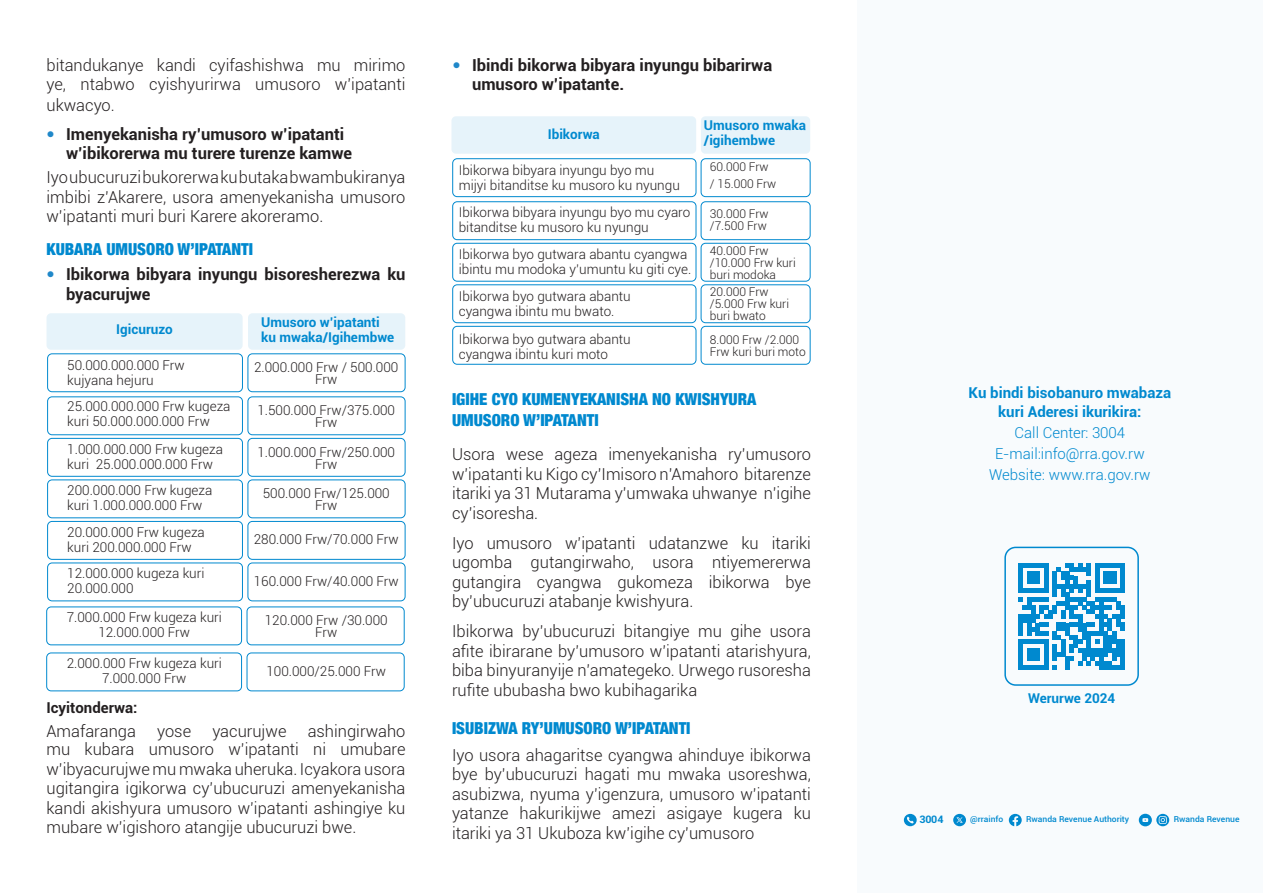
<style>
.page{position:relative;width:1263px;height:893px;background:#fff}
.page>*{position:absolute;margin:0;border:0;box-sizing:border-box;transform-origin:0 0}
.BODY{font:300 16.5px/19.5px "Roboto";color:#231f20;text-align:justify}
.t1{font:700 16.5px/19.5px "Roboto";color:#231f20}
.BODY-2{font:900 condensed 16.5px/21px "Helvetica Neue";color:#0089cf}
.BODY-3{font:300 15px "Roboto";color:#0089cf}
.BODY-4{font:700 15px/19.5px "Roboto";color:#0089cf;text-align:center}
.BOLD{font:700 15px "Roboto";color:#231f20}
.BODY-5{font:300 13.5px/15px "Roboto";color:#231f20}
.BODY-6{font:700 13.5px/15px "Roboto";color:#0089cf}
.BODY-7{font:300 12px/12px "Roboto";color:#231f20}
.t2{font:700 10.35px "Roboto";color:#0089cf;scale:1.04 1}
.t3{font:500 8.25px "Roboto";color:#0089cf;scale:1.04 1}
.s1{font-family:"DIN Alternate";color:#2088c9}
</style>
<div class="page">
<div style="left:46px;top:313px;width:197px;height:37px;background:#e6f3fa;border-radius:4px"></div>
<div style="left:47px;top:354px;width:196px;height:38px;border:1px solid #0089cf;border-radius:4px"></div>
<div style="left:47px;top:438px;width:196px;height:38px;border:1px solid #0089cf;border-radius:4px"></div>
<div style="left:47px;top:480px;width:196px;height:38px;border:1px solid #0089cf;border-radius:4px"></div>
<div style="left:47px;top:521px;width:196px;height:39px;border:1px solid #0089cf;border-radius:4px"></div>
<div style="left:47px;top:563px;width:196px;height:38px;border:1px solid #0089cf;border-radius:4px"></div>
<div style="left:47px;top:397px;width:196px;height:38px;border:1px solid #0089cf;border-radius:4px"></div>
<div style="left:248px;top:313px;width:157px;height:37px;background:#e6f3fa;border-radius:4px"></div>
<div style="left:248px;top:354px;width:157px;height:38px;border:1px solid #0089cf;border-radius:4px"></div>
<div style="left:248px;top:438px;width:157px;height:38px;border:1px solid #0089cf;border-radius:4px"></div>
<div style="left:248px;top:480px;width:157px;height:38px;border:1px solid #0089cf;border-radius:4px"></div>
<div style="left:248px;top:521px;width:157px;height:39px;border:1px solid #0089cf;border-radius:4px"></div>
<div style="left:248px;top:563px;width:157px;height:38px;border:1px solid #0089cf;border-radius:4px"></div>
<div style="left:248px;top:397px;width:157px;height:38px;border:1px solid #0089cf;border-radius:4px"></div>
<div style="left:46px;top:607px;width:196px;height:38px;border:1px solid #0089cf;border-radius:4px"></div>
<div style="left:46px;top:653px;width:196px;height:38px;border:1px solid #0089cf;border-radius:4px"></div>
<div style="left:247px;top:607px;width:157px;height:38px;border:1px solid #0089cf;border-radius:4px"></div>
<div style="left:247px;top:653px;width:157px;height:38px;border:1px solid #0089cf;border-radius:4px"></div>
<div style="left:857px;top:0;width:406px;height:893px;background:#f8fbfd"></div>
<svg style="left:953px;top:814px;width:13px;height:12px"></svg>
<svg style="left:1009px;top:814px;width:13px;height:12px"></svg>
<svg style="left:1139px;top:814px;width:30px;height:12px"></svg>
<svg style="left:904px;top:814px;width:13px;height:12px"></svg>
<svg style="left:1018px;top:563px;width:107px;height:106px"></svg>
<div style="left:1120px;top:610px;width:5px;height:8px;background:#0089cf"></div>
<div style="left:1120px;top:623px;width:5px;height:8px;background:#0089cf"></div>
<div style="left:1120px;top:640px;width:5px;height:8px;background:#0089cf"></div>
<div style="left:1120px;top:648px;width:5px;height:13px;background:#0089cf"></div>
<div style="left:1120px;top:661px;width:5px;height:8px;background:#0089cf"></div>
<div style="left:1004px;top:547px;width:135px;height:139px;border:2px solid #0089cf;border-radius:10px"></div>
<div style="left:451px;top:116px;width:245px;height:38px;background:#e6f3fa;border-radius:4px"></div>
<div style="left:452px;top:159px;width:244px;height:38px;border:1px solid #0089cf;border-radius:4px"></div>
<div style="left:452px;top:243px;width:244px;height:38px;border:1px solid #0089cf;border-radius:4px"></div>
<div style="left:452px;top:285px;width:244px;height:38px;border:1px solid #0089cf;border-radius:4px"></div>
<div style="left:452px;top:326px;width:244px;height:38px;border:1px solid #0089cf;border-radius:4px"></div>
<div style="left:452px;top:202px;width:244px;height:38px;border:1px solid #0089cf;border-radius:4px"></div>
<div style="left:701px;top:116px;width:109px;height:38px;background:#e6f3fa;border-radius:4px"></div>
<div style="left:701px;top:159px;width:109px;height:38px;border:1px solid #0089cf;border-radius:4px"></div>
<div style="left:701px;top:243px;width:109px;height:38px;border:1px solid #0089cf;border-radius:4px"></div>
<div style="left:701px;top:285px;width:109px;height:38px;border:1px solid #0089cf;border-radius:4px"></div>
<div style="left:701px;top:326px;width:109px;height:38px;border:1px solid #0089cf;border-radius:4px"></div>
<div style="left:701px;top:202px;width:109px;height:38px;border:1px solid #0089cf;border-radius:4px"></div>
<p class="BODY" style="left:46px;top:55px;width:360px">bitandukanye kandi cyifashishwa mu mirimo ye, ntabwo cyishyurirwa umusoro w’ipatanti</p>
<p class="BODY" style="left:46px;top:95px;width:70px">ukwacyo.</p>
<p class="t1" style="left:66px;top:124px;width:288px;text-indent:-20px"><span class="s1">•</span> Imenyekanisha ry’umusoro w’ipatanti w’ibikorerwa mu turere turenze kamwe</p>
<p class="BODY" style="left:46px;top:167px;width:360px">Iyo ubucuruzi bukorerwa ku butaka bwambukiranya imbibi z’Akarere, usora amenyekanisha umusoro w’ipatanti muri buri Karere akoreramo.</p>
<p class="BODY-2" style="left:46px;top:238px;width:208px">KUBARA UMUSORO W’IPATANTI</p>
<p class="t1" style="left:66px;top:264px;width:341px;text-indent:-20px"><span class="s1">•</span> Ibikorwa bibyara inyungu bisoresherezwa ku byacurujwe</p>
<p class="BODY-6" style="left:116px;top:321px;width:58px">Igicuruzo</p>
<p class="BODY-6" style="left:261px;top:314px;width:135px">Umusoro w’ipatanti ku mwaka/Igihembwe</p>
<p class="BODY-5" style="left:67px;top:357px;width:119px">50.000.000.000 Frw kujyana hejuru</p>
<p class="BODY-5" style="left:67px;top:399px;width:165px">25.000.000.000 Frw kugeza kuri 50.000.000.000 Frw</p>
<p class="BODY-5" style="left:67px;top:441px;width:157px">1.000.000.000 Frw kugeza kuri 25.000.000.000 Frw</p>
<p class="BODY-5" style="left:67px;top:483px;width:147px">200.000.000 Frw kugeza kuri 1.000.000.000 Frw</p>
<p class="BODY-5" style="left:67px;top:524px;width:139px">20.000.000 Frw kugeza kuri 200.000.000 Frw</p>
<p class="BODY-5" style="left:67px;top:566px;width:139px">12.000.000 kugeza kuri<br>20.000.000</p>
<p class="BODY-5" style="left:254px;top:361px;width:146px;line-height:12px;text-align:center">2.000.000 Frw / 500.000<br>Frw</p>
<p class="BODY-5" style="left:257px;top:404px;width:139px;line-height:12px;text-align:center">1.500.000 Frw/375.000<br>Frw</p>
<p class="BODY-5" style="left:257px;top:445px;width:139px;line-height:12px;text-align:center">1.000.000 Frw/250.000<br>Frw</p>
<p class="BODY-5" style="left:263px;top:487px;width:129px;line-height:12px;text-align:center">500.000 Frw/125.000<br>Frw</p>
<p class="BODY-5" style="left:254px;top:532px;width:147px">280.000 Frw/70.000 Frw</p>
<p class="BODY-5" style="left:254px;top:573px;width:147px">160.000 Frw/40.000 Frw</p>
<p class="BODY-5" style="left:67px;top:610px;width:157px;text-align:center">7.000.000 Frw kugeza kuri<br>12.000.000 Frw</p>
<p class="BODY-5" style="left:67px;top:656px;width:157px;text-align:center">2.000.000 Frw kugeza kuri<br>7.000.000 Frw</p>
<p class="BODY-5" style="left:265px;top:614px;width:124px;line-height:12px;text-align:center">120.000 Frw /30.000<br>Frw</p>
<p class="BODY-5" style="left:266px;top:663px;width:121px">100.000/25.000 Frw</p>
<p class="BOLD" style="left:46px;top:697px;width:93px">Icyitonderwa:</p>
<p class="BODY" style="left:46px;top:721px;width:91px">Amafaranga</p>
<p class="BODY" style="left:157px;top:721px;width:36px">yose</p>
<p class="BODY" style="left:212px;top:721px;width:76px">yacurujwe</p>
<p class="BODY" style="left:46px;top:722px;width:360px;line-height:18px;text-align:right">ashingirwaho<br>mu kubara umusoro w’ipatanti ni umubare</p>
<p class="BODY" style="left:46px;top:758px;width:360px">w’ibyacurujwe mu mwaka uheruka. Icyakora usora ugitangira igikorwa cy’ubucuruzi amenyekanisha kandi akishyura umusoro w’ipatanti ashingiye ku mubare w’igishoro atangije ubucuruzi bwe.</p>
<p class="t1" style="left:472px;top:55px;width:302px;text-indent:-20px"><span class="s1">•</span> Ibindi bikorwa bibyara inyungu bibarirwa umusoro w’ipatante.</p>
<p class="BODY-6" style="left:548px;top:126px;width:54px">Ibikorwa</p>
<p class="BODY-6" style="left:704px;top:117px;width:104px">Umusoro mwaka /igihembwe</p>
<p class="BODY-5" style="left:459px;top:162px;width:223px">Ibikorwa bibyara inyungu byo mu mijyi bitanditse ku musoro ku nyungu</p>
<p class="BODY-5" style="left:459px;top:204px;width:233px">Ibikorwa bibyara inyungu byo mu cyaro bitanditse ku musoro ku nyungu</p>
<p class="BODY-5" style="left:459px;top:246px;width:234px">Ibikorwa byo gutwara abantu cyangwa ibintu mu modoka y’umuntu ku giti cye.</p>
<p class="BODY-5" style="left:459px;top:288px;width:174px">Ibikorwa byo gutwara abantu cyangwa ibintu mu bwato.</p>
<p class="BODY-5" style="left:459px;top:331px;width:174px">Ibikorwa byo gutwara abantu cyangwa ibintu kuri moto</p>
<p class="BODY-7" style="left:710px;top:161px;width:60px">60.000 Frw</p>
<p class="BODY-7" style="left:710px;top:177px;width:68px">/ 15.000 Frw</p>
<p class="BODY-7" style="left:710px;top:207px;width:60px">30.000 Frw /7.500 Frw</p>
<p class="BODY-7" style="left:710px;top:244px;width:87px">40.000 Frw /10.000 Frw kuri buri modoka</p>
<p class="BODY-7" style="left:710px;top:285px;width:81px">20.000 Frw /5.000 Frw kuri buri bwato</p>
<p class="BODY-7" style="left:710px;top:333px;width:97px">8.000 Frw /2.000<br>Frw kuri buri moto</p>
<p class="BODY-2" style="left:452px;top:387px;width:306px">IGIHE CYO KUMENYEKANISHA NO KWISHYURA<br>UMUSORO W’IPATANTI</p>
<p class="BODY" style="left:452px;top:444px;width:360px">Usora wese ageza imenyekanisha ry’umusoro w’ipatanti ku Kigo cy’Imisoro n’Amahoro bitarenze itariki ya 31 Mutarama y’umwaka uhwanye n’igihe cy’isoresha.</p>
<p class="BODY" style="left:452px;top:533px;width:360px">Iyo umusoro w’ipatanti udatanzwe ku itariki ugomba gutangirwaho, usora ntiyemererwa gutangira cyangwa gukomeza ibikorwa bye by’ubucuruzi atabanje kwishyura.</p>
<p class="BODY" style="left:452px;top:621px;width:360px">Ibikorwa by’ubucuruzi bitangiye mu gihe usora afite ibirarane by’umusoro w’ipatanti atarishyura, biba binyuranyije n’amategeko. Urwego rusoresha rufite ububasha bwo kubihagarika</p>
<p class="BODY-2" style="left:452px;top:716px;width:240px">ISUBIZWA RY’UMUSORO W’IPATANTI</p>
<p class="BODY" style="left:452px;top:745px;width:360px">Iyo usora ahagaritse cyangwa ahinduye ibikorwa bye by’ubucuruzi hagati mu mwaka usoreshwa, asubizwa, nyuma y’igenzura, umusoro w’ipatanti yatanze hakurikijwe amezi asigaye kugera ku itariki ya 31 Ukuboza kw’igihe cy’umusoro</p>
<p class="BODY-4" style="left:969px;top:382px;width:204px">Ku bindi bisobanuro mwabaza kuri Aderesi ikurikira:</p>
<p class="BODY-3" style="left:1014px;top:422px;width:112px">Call Center: 3004</p>
<p class="BODY-3" style="left:995px;top:443px;width:151px">E-mail:info@rra.gov.rw</p>
<p class="BODY-3" style="left:989px;top:464px;width:163px">Website: www.rra.gov.rw</p>
<p class="BODY-6" style="left:1028px;top:690px;width:89px">Werurwe 2024</p>
<p class="t2" style="left:919px;top:812px;width:25px">3004</p>
<p class="t3" style="left:970px;top:813px;width:33px">@rrainfo</p>
<p class="t3" style="left:1026px;top:813px;width:101px">Rwanda Revenue Authority</p>
<p class="t3" style="left:1174px;top:813px;width:65px">Rwanda Revenue</p>
</div>
